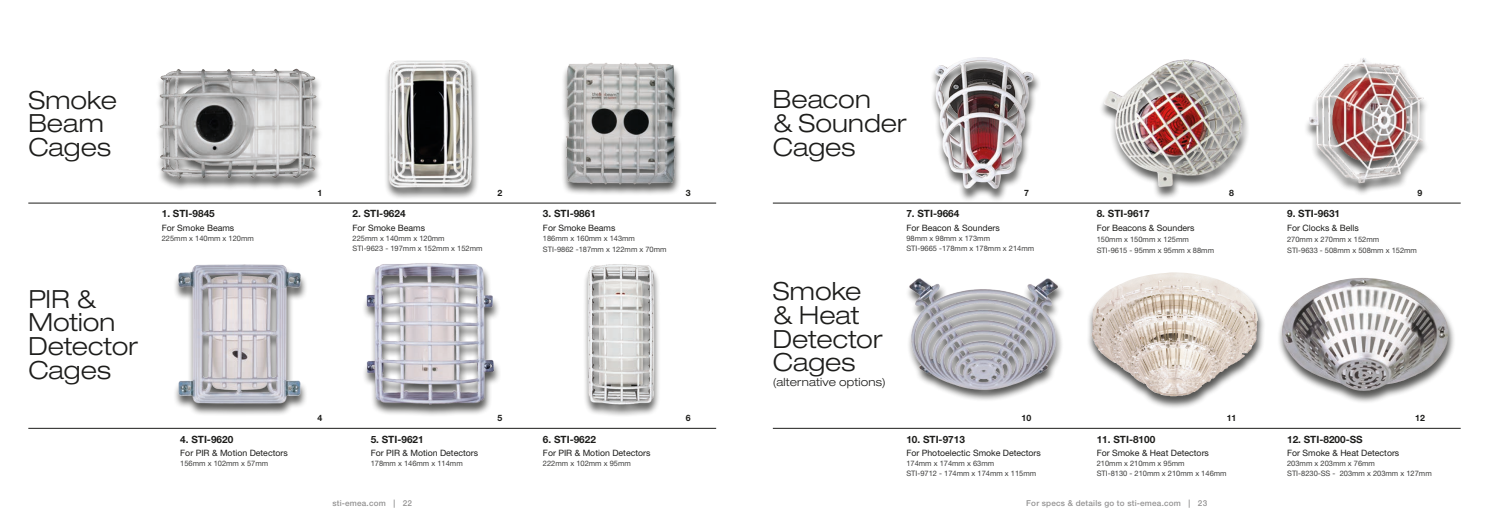
<style>
.page{position:relative;width:1489px;height:525px;background:#fff}
.page>*{position:absolute;margin:0;border:0;box-sizing:border-box;transform-origin:0 0}
.STI_Head_1_Lt_Ext-_2{font:300 expanded 25px/23.8px "Helvetica Neue LT Std";color:#1d1d1b}
.STI_Head_1_Lt_Ext-_2-2{font:300 expanded 11.25px "Helvetica Neue LT Std";letter-spacing:.02em;color:#1d1d1b}
.STI_Body2_Head_BD{font:700 10px "Helvetica Neue LT Std";color:#1d1d1b}
.STI_Body2_Head_BD-2{font:8.75px "Helvetica Neue LT Std";color:#1d1d1b}
.STI_Body2_Head_BD-3{font:700 8.75px "Helvetica Neue LT Std";color:#1d1d1b}
.t1{font:500 8.12px "Helvetica Neue LT Std";letter-spacing:.025em;color:#939292}
.STI_Body2_Head_BD-4{font:7.5px/10px "Helvetica Neue LT Std";color:#3d3d3c}
</style>
<div class="page">
<div style="left:560px;top:63px;width:122px;height:134px;background:#1d1d1b;opacity:.75"></div>
<img style="left:561px;top:62px;width:119px;height:127px">
<div style="left:155px;top:70px;width:168px;height:121px;background:#1d1d1b;opacity:.75"></div>
<img style="left:158px;top:68px;width:164px;height:116px">
<div style="left:384px;top:61px;width:96px;height:139px;background:#1d1d1b;opacity:.75"></div>
<img style="left:387px;top:60px;width:86px;height:129px">
<hr style="left:28px;top:203px;width:688px;height:1px;background:#1d1d1b">
<div style="left:173px;top:265px;width:135px;height:151px;background:#1d1d1b;opacity:.75"></div>
<img style="left:177px;top:264px;width:127px;height:142px">
<div style="left:361px;top:264px;width:140px;height:153px;background:#1d1d1b;opacity:.75"></div>
<img style="left:366px;top:263px;width:129px;height:143px">
<hr style="left:28px;top:428px;width:688px;height:1px;background:#1d1d1b">
<div style="left:583px;top:264px;width:78px;height:153px;background:#1d1d1b;opacity:.75"></div>
<img style="left:585px;top:264px;width:72px;height:142px">
<div style="left:929px;top:57px;width:112px;height:145px;background:#1d1d1b;opacity:.75"></div>
<img style="left:929px;top:57px;width:108px;height:133px">
<div style="left:1098px;top:60px;width:151px;height:139px;background:#1d1d1b;opacity:.75"></div>
<img style="left:1098px;top:59px;width:151px;height:130px">
<hr style="left:772px;top:203px;width:688px;height:1px;background:#1d1d1b">
<img style="left:908px;top:278px;width:155px;height:122px">
<div style="left:1086px;top:273px;width:179px;height:136px;background:#1d1d1b;opacity:.75"></div>
<img style="left:1091px;top:272px;width:166px;height:124px">
<hr style="left:772px;top:428px;width:688px;height:1px;background:#1d1d1b">
<div style="left:1303px;top:59px;width:126px;height:137px;background:#1d1d1b;opacity:.75"></div>
<img style="left:1303px;top:58px;width:122px;height:131px">
<div style="left:1276px;top:278px;width:179px;height:126px;background:#1d1d1b;opacity:.75"></div>
<img style="left:1281px;top:278px;width:166px;height:116px">
<p class="STI_Head_1_Lt_Ext-_2" style="left:28px;top:88px;width:90px">Smoke<br>Beam<br>Cages</p>
<p class="STI_Head_1_Lt_Ext-_2" style="left:28px;top:286px;width:111px">PIR &amp;<br>Motion<br>Detector<br>Cages</p>
<p class="STI_Body2_Head_BD" style="left:162px;top:207px;width:54px">1. STI-9845</p>
<p class="STI_Body2_Head_BD-2" style="left:162px;top:222px;width:74px">For Smoke Beams</p>
<p class="STI_Body2_Head_BD-4" style="left:162px;top:233px;width:94px">225mm x 140mm x 120mm</p>
<p class="STI_Body2_Head_BD" style="left:180px;top:432px;width:54px">4. STI-9620</p>
<p class="STI_Body2_Head_BD-2" style="left:180px;top:447px;width:109px">For PIR &amp; Motion Detectors</p>
<p class="STI_Body2_Head_BD-4" style="left:180px;top:458px;width:89px">156mm x 102mm x 57mm</p>
<p class="STI_Head_1_Lt_Ext-_2" style="left:772px;top:87px;width:135px">Beacon<br>&amp; Sounder<br>Cages</p>
<p class="STI_Body2_Head_BD-3" style="left:317px;top:187px;width:6px">1</p>
<p class="STI_Body2_Head_BD-3" style="left:497px;top:187px;width:6px">2</p>
<p class="STI_Body2_Head_BD" style="left:352px;top:207px;width:54px">2. STI-9624</p>
<p class="STI_Body2_Head_BD-2" style="left:352px;top:222px;width:74px">For Smoke Beams</p>
<p class="STI_Body2_Head_BD-4" style="left:352px;top:233px;width:131px">225mm x 140mm x 120mm<br>STI-9623 - 197mm x 152mm x 152mm</p>
<p class="STI_Body2_Head_BD" style="left:543px;top:207px;width:54px">3. STI-9861</p>
<p class="STI_Body2_Head_BD-2" style="left:543px;top:222px;width:74px">For Smoke Beams</p>
<p class="STI_Body2_Head_BD-4" style="left:543px;top:232px;width:125px;line-height:11.2px">186mm x 160mm x 143mm<br>STI-9862 -187mm x 122mm x 70mm</p>
<p class="STI_Body2_Head_BD-3" style="left:686px;top:187px;width:6px">3</p>
<p class="STI_Body2_Head_BD-3" style="left:1023px;top:187px;width:6px">7</p>
<p class="STI_Body2_Head_BD-3" style="left:1228px;top:187px;width:6px">8</p>
<p class="STI_Body2_Head_BD" style="left:1096px;top:207px;width:54px">8. STI-9617</p>
<p class="STI_Body2_Head_BD-2" style="left:1096px;top:222px;width:99px">For Beacons &amp; Sounders</p>
<p class="STI_Body2_Head_BD-4" style="left:1096px;top:233px;width:119px;line-height:11.2px">150mm x 150mm x 125mm<br>STI-9615 - 95mm x 95mm x 88mm</p>
<p class="STI_Body2_Head_BD" style="left:906px;top:207px;width:54px">7. STI-9664</p>
<p class="STI_Body2_Head_BD-2" style="left:906px;top:222px;width:95px">For Beacon &amp; Sounders</p>
<p class="STI_Body2_Head_BD-4" style="left:906px;top:233px;width:129px">98mm x 98mm x 173mm<br>STI-9665 -178mm x 178mm x 214mm</p>
<p class="STI_Body2_Head_BD-3" style="left:1417px;top:187px;width:6px">9</p>
<p class="STI_Body2_Head_BD" style="left:1286px;top:207px;width:54px">9. STI-9631</p>
<p class="STI_Body2_Head_BD-2" style="left:1286px;top:222px;width:73px">For Clocks &amp; Bells</p>
<p class="STI_Body2_Head_BD-4" style="left:1286px;top:233px;width:131px;line-height:11.2px">270mm x 270mm x 152mm<br>STI-9633 - 508mm x 508mm x 152mm</p>
<p class="STI_Head_1_Lt_Ext-_2" style="left:772px;top:279px;width:111px">Smoke &amp; Heat<br>Detector<br>Cages</p>
<p class="STI_Head_1_Lt_Ext-_2-2" style="left:772px;top:375px;width:114px">(alternative options)</p>
<p class="STI_Body2_Head_BD-3" style="left:317px;top:412px;width:6px">4</p>
<p class="STI_Body2_Head_BD-3" style="left:497px;top:412px;width:6px">5</p>
<p class="STI_Body2_Head_BD-3" style="left:686px;top:412px;width:6px">6</p>
<p class="STI_Body2_Head_BD-3" style="left:1021px;top:412px;width:11px">10</p>
<p class="STI_Body2_Head_BD-3" style="left:1226px;top:412px;width:11px">11</p>
<p class="STI_Body2_Head_BD-3" style="left:1414px;top:412px;width:11px">12</p>
<p class="STI_Body2_Head_BD" style="left:370px;top:432px;width:54px">5. STI-9621</p>
<p class="STI_Body2_Head_BD-2" style="left:370px;top:447px;width:109px">For PIR &amp; Motion Detectors</p>
<p class="STI_Body2_Head_BD-4" style="left:370px;top:458px;width:94px">178mm x 146mm x 114mm</p>
<p class="STI_Body2_Head_BD" style="left:543px;top:432px;width:54px">6. STI-9622</p>
<p class="STI_Body2_Head_BD-2" style="left:543px;top:447px;width:109px">For PIR &amp; Motion Detectors</p>
<p class="STI_Body2_Head_BD-4" style="left:543px;top:458px;width:89px">222mm x 102mm x 95mm</p>
<p class="STI_Body2_Head_BD" style="left:906px;top:432px;width:60px">10. STI-9713</p>
<p class="STI_Body2_Head_BD-2" style="left:906px;top:447px;width:136px">For Photoelectic Smoke Detectors</p>
<p class="STI_Body2_Head_BD-4" style="left:906px;top:458px;width:131px">174mm x 174mm x 63mm<br>STI-9712 - 174mm x 174mm x 115mm</p>
<p class="STI_Body2_Head_BD" style="left:1096px;top:432px;width:60px">11. STI-8100</p>
<p class="STI_Body2_Head_BD-2" style="left:1096px;top:447px;width:114px">For Smoke &amp; Heat Detectors</p>
<p class="STI_Body2_Head_BD-4" style="left:1096px;top:458px;width:131px">210mm x 210mm x 95mm<br>STI-8130 - 210mm x 210mm x 146mm</p>
<p class="STI_Body2_Head_BD" style="left:1286px;top:432px;width:77px">12. STI-8200-SS</p>
<p class="STI_Body2_Head_BD-2" style="left:1286px;top:447px;width:114px">For Smoke &amp; Heat Detectors</p>
<p class="STI_Body2_Head_BD-4" style="left:1286px;top:458px;width:146px">203mm x 203mm x 76mm<br>STI-8230-SS - 203mm x 203mm x 127mm</p>
<p class="t1" style="left:332px;top:498px;width:81px">sti-emea.com | 22</p>
<p class="t1" style="left:1026px;top:498px;width:182px">For specs &amp; details go to sti-emea.com | 23</p>
</div>
